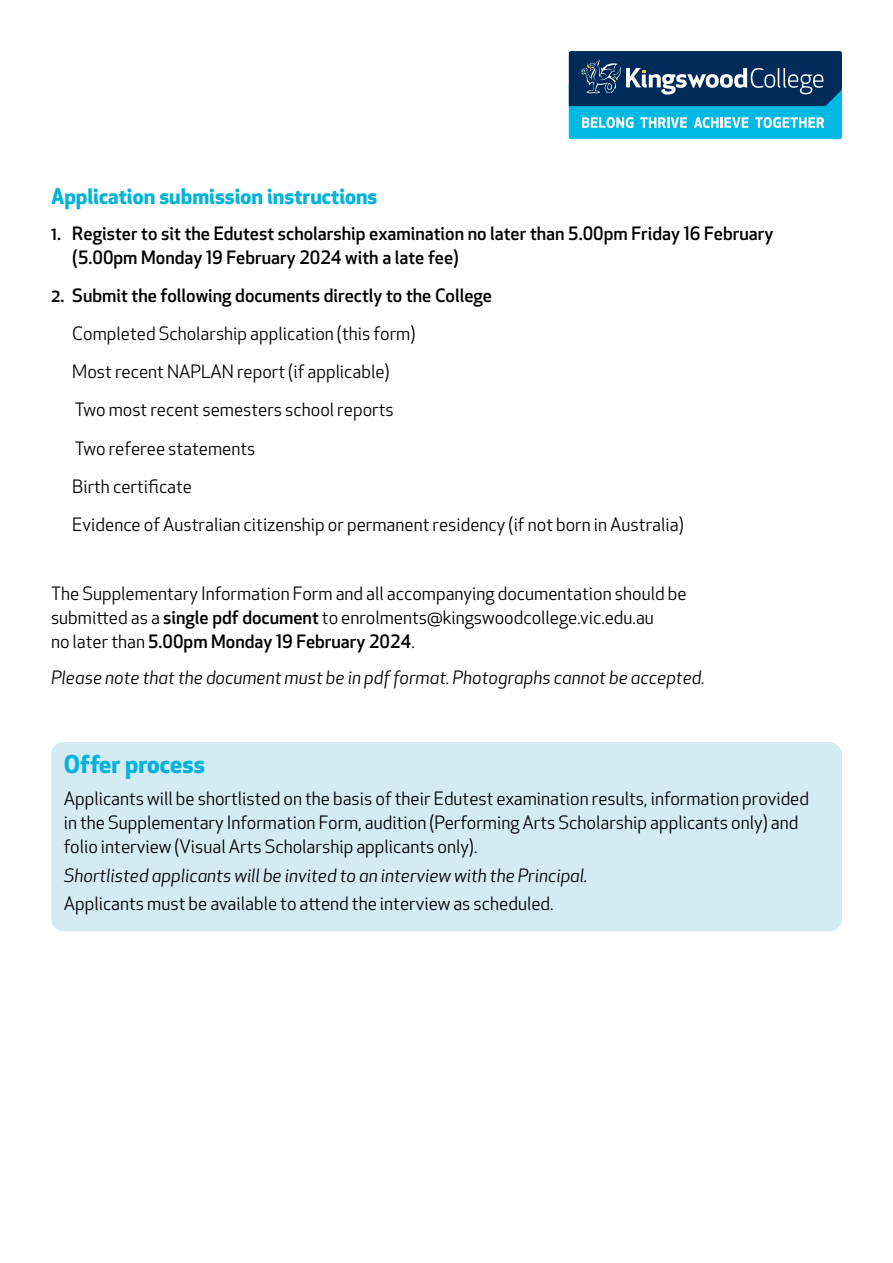
<style>
.page{position:relative;width:893px;height:1263px;background:#fff}
.page>*{position:absolute;margin:0;border:0;box-sizing:border-box;transform-origin:0 0}
.t1{font:700 24px "Apex New";color:#00b3d9}
.t2{font:700 21px "Apex New";color:#00b3d9}
.t3{font:18px/38.2px "Apex New";color:#000}
.t4{font:500 18px/24px "Apex New";color:#000}
.t5{font:italic 18px "Apex New";color:#000}
.s1{font-weight:500}
</style>
<div class="page">
<svg style="left:569px;top:51px;width:273px;height:88px;background:#20749a"></svg>
<div style="left:51px;top:742px;width:791px;height:189px;background:#d5ebf4;border-radius:13px"></div>
<p class="t2" style="left:51px;top:181px;width:328px">Application submission instructions</p>
<p class="t4" style="left:72px;top:221px;width:703px;text-indent:-21px">1. Register to sit the Edutest scholarship examination no later than 5.00pm Friday 16 February (5.00pm Monday 19 February 2024 with a late fee)</p>
<p class="t4" style="left:51px;top:283px;width:443px">2. Submit the following documents directly to the College</p>
<p class="t3" style="left:72px;top:314px;width:613px">Completed Scholarship application (this form)<br>Most recent NAPLAN report (if applicable)<br>Two most recent semesters school reports<br>Two referee statements<br>Birth certificate<br>Evidence of Australian citizenship or permanent residency (if not born in Australia)</p>
<p class="t3" style="left:51px;top:581px;width:637px;line-height:24px">The Supplementary Information Form and all accompanying documentation should be submitted as a <span class="s1">single pdf document</span> to enrolments@kingswoodcollege.vic.edu.au<br>no later than <span class="s1">5.00pm Monday 19 February 2024</span>.</p>
<p class="t5" style="left:51px;top:666px;width:655px">Please note that the document must be in pdf format. Photographs cannot be accepted.</p>
<h1 class="t1" style="left:64px;top:747px;width:143px">Offer process</h1>
<p class="t3" style="left:64px;top:787px;width:747px;line-height:24px">Applicants will be shortlisted on the basis of their Edutest examination results, information provided in the Supplementary Information Form, audition (Performing Arts Scholarship applicants only) and folio interview (Visual Arts Scholarship applicants only).</p>
<p class="t5" style="left:64px;top:864px;width:525px">Shortlisted applicants will be invited to an interview with the Principal.</p>
<p class="t3" style="left:64px;top:884px;width:491px">Applicants must be available to attend the interview as scheduled.</p>
</div>
